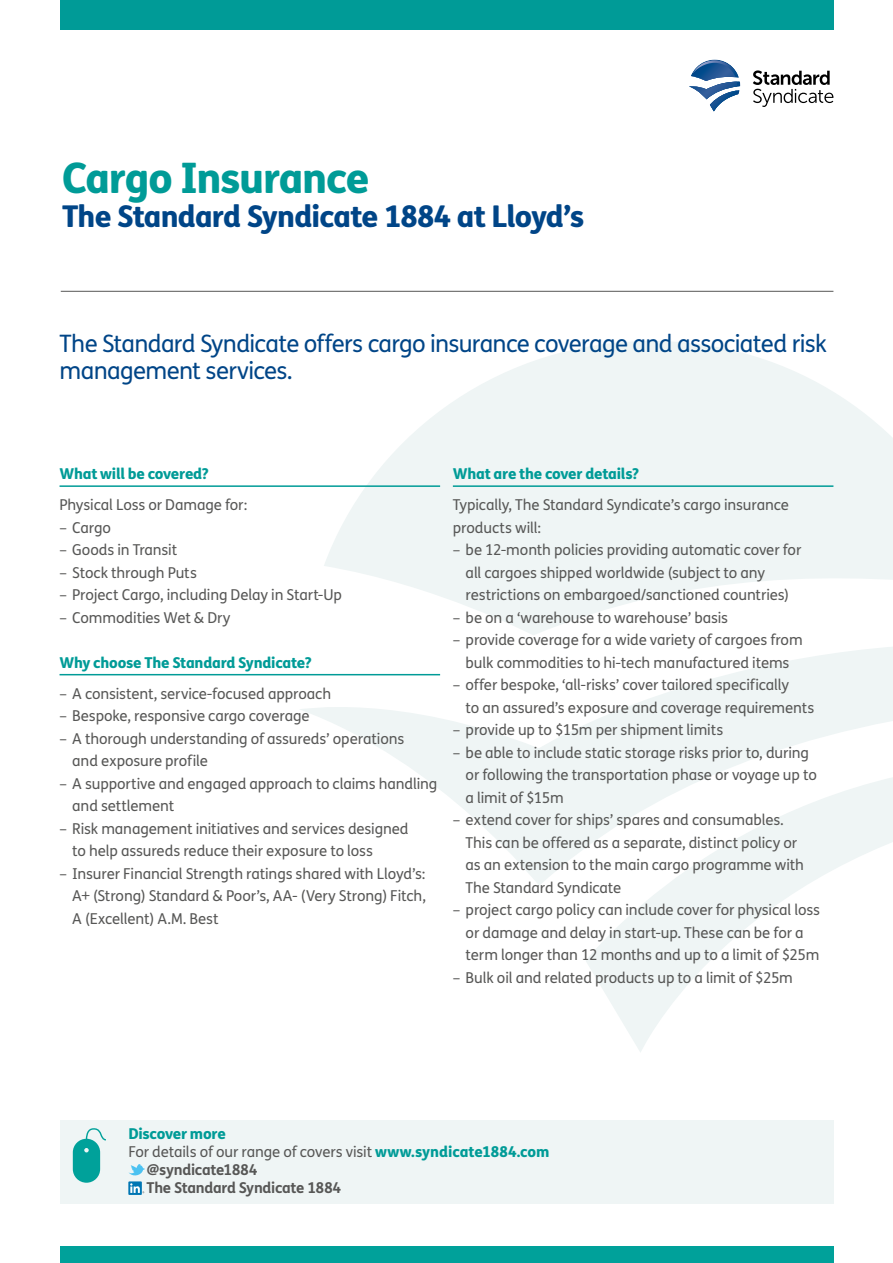
<style>
.page{position:relative;width:893px;height:1263px;background:#fff}
.page>*{position:absolute;margin:0;border:0;box-sizing:border-box;transform-origin:0 0}
.t1{font:800 42px "FS Me";letter-spacing:-.03em;color:#009b97}
.t2{font:800 30px "FS Me";letter-spacing:-.03em;color:#004587}
.t3{font:24px/27px "FS Me";letter-spacing:-.03em;color:#004587}
.t4{font:15px/22.5px "FS Me";letter-spacing:-.01em;color:#575756}
.t5{font:800 15px "FS Me";letter-spacing:-.02em;color:#009b97}
.t6{font:700 15px "FS Me";letter-spacing:-.02em;color:#575756}
.s1{font-weight:800;color:#009b97}
</style>
<div class="page">
<svg style="left:324px;top:341px;width:569px;height:294px;fill:#eff5f5"></svg>
<svg style="left:586px;top:886px;width:218px;height:166px"></svg>
<svg style="left:299px;top:647px;width:594px;height:239px"></svg>
<div style="left:60px;top:1120px;width:773px;height:83px;background:#eff5f5"></div>
<div style="left:60px;top:0;width:773px;height:30px;background:#009b97"></div>
<div style="left:60px;top:1246px;width:773px;height:17px;background:#00a19a"></div>
<hr style="left:61px;top:291px;width:772px;height:1px;background:#575756">
<svg style="left:73px;top:1128px;width:33px;height:55px"></svg>
<svg style="left:753px;top:70px;width:80px;height:37px"></svg>
<svg style="left:689px;top:60px;width:51px;height:52px"></svg>
<div style="left:128px;top:1181px;width:14px;height:14px;background:#0076b3"></div>
<svg style="left:128px;top:1164px;width:17px;height:29px"></svg>
<hr style="left:60px;top:485px;width:380px;height:2px;background:#009b97">
<hr style="left:60px;top:674px;width:380px;height:1px;background:#009b97">
<hr style="left:453px;top:485px;width:380px;height:2px;background:#009b97">
<h1 class="t1" style="left:62px;top:145px;width:309px">Cargo Insurance</h1>
<h2 class="t2" style="left:62px;top:193px;width:524px">The Standard Syndicate 1884 at Lloyd’s</h2>
<h3 class="t3" style="left:60px;top:329px;width:769px">The Standard Syndicate offers cargo insurance coverage and associated risk management services.</h3>
<p class="t5" style="left:60px;top:462px;width:151px">What will be covered?</p>
<p class="t4" style="left:60px;top:493px;width:189px">Physical Loss or Damage for:</p>
<p class="t4" style="left:60px;top:516px;width:53px">– Cargo</p>
<p class="t4" style="left:60px;top:538px;width:119px">– Goods in Transit</p>
<p class="t4" style="left:60px;top:561px;width:139px">– Stock through Puts</p>
<p class="t4" style="left:60px;top:583px;width:284px">– Project Cargo, including Delay in Start-Up</p>
<p class="t4" style="left:60px;top:606px;width:173px">– Commodities Wet &amp; Dry</p>
<p class="t5" style="left:60px;top:650px;width:254px">Why choose The Standard Syndicate?</p>
<p class="t4" style="left:60px;top:682px;width:273px">– A consistent, service-focused approach</p>
<p class="t4" style="left:60px;top:704px;width:252px">– Bespoke, responsive cargo coverage</p>
<p class="t4" style="left:72px;top:727px;width:333px;text-indent:-13px">– A thorough understanding of assureds’ operations and exposure profile</p>
<p class="t4" style="left:72px;top:772px;width:366px;text-indent:-13px">– A supportive and engaged approach to claims handling and settlement</p>
<p class="t4" style="left:72px;top:817px;width:338px;text-indent:-13px">– Risk management initiatives and services designed to help assureds reduce their exposure to loss</p>
<p class="t4" style="left:72px;top:862px;width:355px;text-align:justify;text-indent:-13px">– Insurer Financial Strength ratings shared with Lloyd’s:<br>A+ (Strong) Standard &amp; Poor’s, AA- (Very Strong) Fitch, A (Excellent) A.M. Best</p>
<p class="t5" style="left:453px;top:462px;width:188px">What are the cover details?</p>
<p class="t4" style="left:453px;top:493px;width:338px">Typically, The Standard Syndicate’s cargo insurance products will:</p>
<p class="t4" style="left:466px;top:538px;width:337px;text-indent:-13px">– be 12-month policies providing automatic cover for all cargoes shipped worldwide (subject to any restrictions on embargoed/sanctioned countries)</p>
<p class="t4" style="left:453px;top:606px;width:277px">– be on a ‘warehouse to warehouse’ basis</p>
<p class="t4" style="left:453px;top:628px;width:351px;text-align:center">– provide coverage for a wide variety of cargoes from bulk commodities to hi-tech manufactured items</p>
<p class="t4" style="left:466px;top:673px;width:350px;text-indent:-13px">– offer bespoke, ‘all-risks’ cover tailored specifically<br>to an assured’s exposure and coverage requirements</p>
<p class="t4" style="left:453px;top:718px;width:272px">– provide up to $15m per shipment limits</p>
<p class="t4" style="left:466px;top:741px;width:353px;text-indent:-13px">– be able to include static storage risks prior to, during or following the transportation phase or voyage up to a limit of $15m</p>
<p class="t4" style="left:466px;top:808px;width:340px;text-indent:-13px">– extend cover for ships’ spares and consumables.<br>This can be offered as a separate, distinct policy or as an extension to the main cargo programme with The Standard Syndicate</p>
<p class="t4" style="left:466px;top:898px;width:356px;text-indent:-13px">– project cargo policy can include cover for physical loss or damage and delay in start-up. These can be for a term longer than 12 months and up to a limit of $25m</p>
<p class="t4" style="left:453px;top:966px;width:342px">– Bulk oil and related products up to a limit of $25m</p>
<p class="t5" style="left:128px;top:1122px;width:99px">Discover more</p>
<p class="t4" style="left:128px;top:1140px;width:423px">For details of our range of covers visit <span class="s1">www.syndicate1884.com</span></p>
<p class="t6" style="left:147px;top:1158px;width:112px">@syndicate1884</p>
<p class="t6" style="left:147px;top:1176px;width:196px">The Standard Syndicate 1884</p>
</div>
